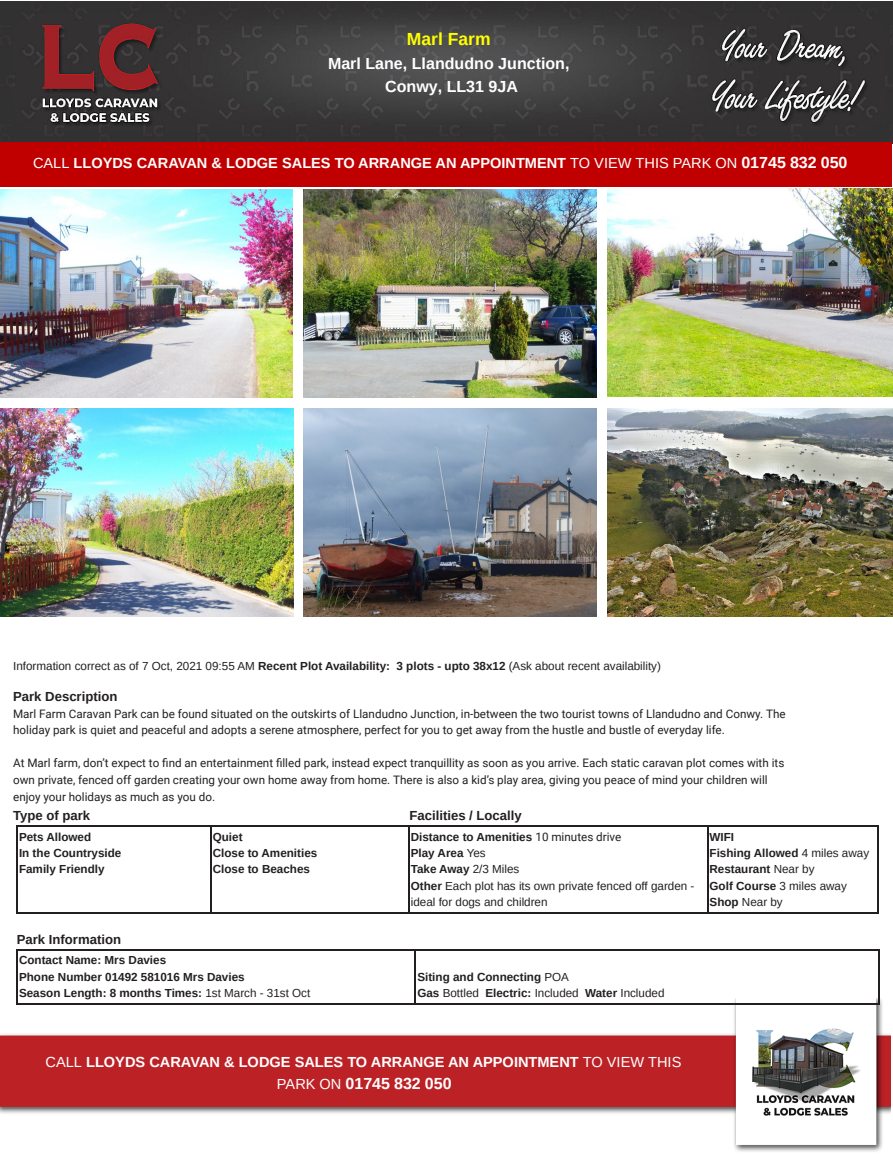
<style>
.page{position:relative;width:893px;height:1157px;background:#fff}
.page>*{position:absolute;margin:0;border:0;box-sizing:border-box;transform-origin:0 0}
.t1{font:700 17.55px "Arimo";color:#ff0}
.t2{font:700 16.05px/23px "Arimo";color:#fff;text-align:center}
.t3{font:700 14.55px "Arimo";color:#fff}
.t4{font:700 13.2px "Arimo";color:#231f20}
.t5{font:11.7px/16.4px "Roboto";color:#231f20}
.t6{font:700 11.7px/16.4px "Arimo";color:#231f20}
.t7{font:11.7px/16.4px "Arimo";color:#231f20}
.s1{font-weight:400}
.s2{font-size:16.05px}
.s3{font-weight:700}
.s4{font-family:"Roboto"}
.s5{font-weight:400;font-size:14.55px}
</style>
<div class="page">
<img style="left:0;top:1px;width:893px;height:142px">
<img style="left:0;top:998px;width:891px;height:154px">
<hr style="left:707px;top:825px;width:172px;height:1px;background:#231f20">
<hr style="left:707px;top:913px;width:172px;height:1px;background:#231f20">
<hr style="left:878px;top:825px;width:1px;height:89px;background:#231f20">
<hr style="left:408px;top:825px;width:300px;height:1px;background:#231f20">
<hr style="left:408px;top:913px;width:300px;height:1px;background:#231f20">
<hr style="left:707px;top:825px;width:1px;height:89px;background:#231f20">
<hr style="left:210px;top:825px;width:199px;height:1px;background:#231f20">
<hr style="left:210px;top:913px;width:199px;height:1px;background:#231f20">
<hr style="left:408px;top:825px;width:1px;height:89px;background:#231f20">
<hr style="left:16px;top:825px;width:195px;height:1px;background:#231f20">
<hr style="left:16px;top:913px;width:195px;height:1px;background:#231f20">
<hr style="left:16px;top:825px;width:2px;height:89px;background:#231f20">
<hr style="left:210px;top:825px;width:1px;height:89px;background:#231f20">
<hr style="left:415px;top:949px;width:465px;height:1px;background:#231f20">
<hr style="left:415px;top:1003px;width:465px;height:1px;background:#231f20">
<hr style="left:879px;top:949px;width:1px;height:55px;background:#231f20">
<hr style="left:16px;top:949px;width:400px;height:1px;background:#231f20">
<hr style="left:16px;top:1003px;width:400px;height:1px;background:#231f20">
<hr style="left:16px;top:949px;width:2px;height:55px;background:#231f20">
<hr style="left:415px;top:949px;width:1px;height:55px;background:#231f20">
<div style="left:0;top:142px;width:892px;height:45px;background:#c00000"></div>
<img style="left:303px;top:189px;width:293px;height:208px">
<img style="left:607px;top:188px;width:286px;height:208px">
<img style="left:0;top:189px;width:292px;height:208px">
<img style="left:0;top:408px;width:293px;height:208px">
<img style="left:303px;top:408px;width:293px;height:208px">
<img style="left:607px;top:408px;width:286px;height:208px">
<p class="t1" style="left:407px;top:29px;width:85px">Marl Farm</p>
<p class="t2" style="left:328px;top:52px;width:243px">Marl Lane, Llandudno Junction,<br>Conwy, LL31 9JA</p>
<p class="t3" style="left:33px;top:155px;width:816px"><span class="s1">CALL</span> LLOYDS CARAVAN &amp; LODGE SALES TO ARRANGE AN APPOINTMENT <span class="s1">TO VIEW THIS PARK ON</span> <span class="s2">01745 832 050</span></p>
<p class="t7" style="left:13px;top:658px;width:649px">Information correct as of 7 Oct, 2021 09:55 AM <span class="s3">Recent Plot Availability: 3 plots - upto 38x12</span> (Ask about recent availability)</p>
<p class="t4" style="left:13px;top:688px;width:106px">Park Description</p>
<p class="t5" style="left:13px;top:705px;width:774px">Marl Farm Caravan Park can be found situated on the outskirts of Llandudno Junction, in-between the two tourist towns of Llandudno and Conwy. The holiday park is quiet and peaceful and adopts a serene atmosphere, perfect for you to get away from the hustle and bustle of everyday life.</p>
<p class="t5" style="left:13px;top:754px;width:773px">At Marl farm, don’t expect to find an entertainment filled park, instead expect tranquillity as soon as you arrive. Each static caravan plot comes with its own private, fenced off garden creating your own home away from home. There is also a kid’s play area, giving you peace of mind your children will</p>
<p class="t5" style="left:13px;top:788px;width:203px">enjoy your holidays as much as you do.</p>
<p class="t4" style="left:13px;top:808px;width:79px">Type of park</p>
<p class="t4" style="left:409px;top:808px;width:114px">Facilities / Locally</p>
<p class="t6" style="left:19px;top:828px;width:104px">Pets Allowed<br>In the Countryside<br>Family Friendly</p>
<p class="t6" style="left:213px;top:828px;width:106px">Quiet<br>Close to Amenities<br>Close to Beaches</p>
<p class="t7" style="left:411px;top:828px;width:285px"><span class="s3">Distance to Amenities</span> <span class="s4">10 minutes drive<br></span><span class="s3">Play Area</span> Yes<br><span class="s3">Take Away</span> 2/3 Miles<br><span class="s3">Other</span> Each plot has its own private fenced off garden - ideal for dogs and children</p>
<p class="t6" style="left:709px;top:828px;width:161px">WIFI<br>Fishing Allowed <span class="s1">4 miles away<br></span>Restaurant <span class="s1">Near by<br></span>Golf Course <span class="s1">3 miles away<br></span>Shop <span class="s1">Near by</span></p>
<p class="t4" style="left:17px;top:931px;width:106px">Park Information</p>
<p class="t6" style="left:19px;top:952px;width:293px">Contact Name: Mrs Davies<br>Phone Number 01492 581016 Mrs Davies<br>Season Length: 8 months Times: <span class="s1">1st March - 31st Oct</span></p>
<p class="t6" style="left:417px;top:968px;width:249px">Siting and Connecting <span class="s1">POA<br></span>Gas <span class="s1">Bottled</span> Electric: <span class="s1">Included</span> Water <span class="s1">Included</span></p>
<p class="t3" style="left:46px;top:1054px;width:637px"><span class="s1">CALL</span> LLOYDS CARAVAN &amp; LODGE SALES TO ARRANGE AN APPOINTMENT <span class="s1">TO VIEW THIS</span></p>
<p class="t2" style="left:277px;top:1072px;width:176px"><span class="s5">PARK ON</span> 01745 832 050</p>
</div>
